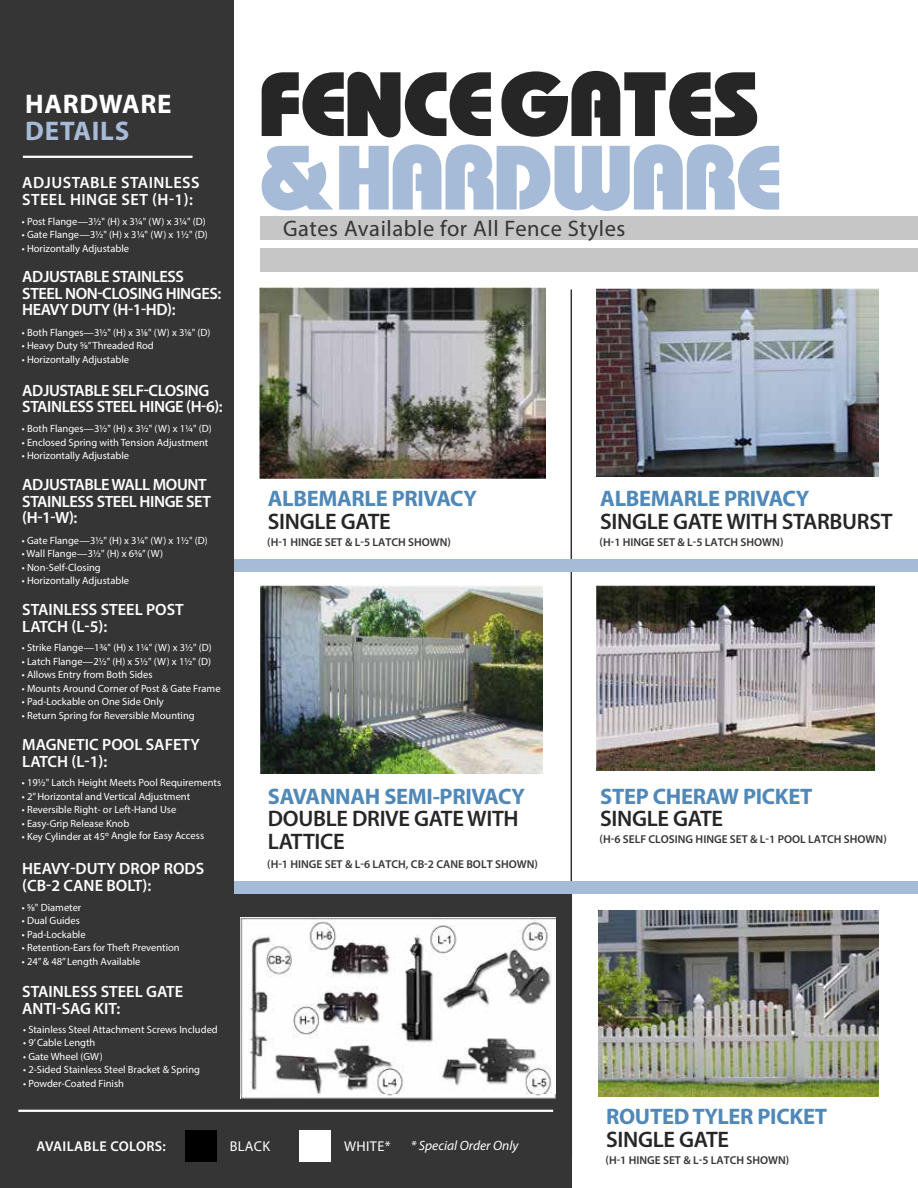
<style>
.page{position:relative;width:918px;height:1188px;background:#fff}
.page>*{position:absolute;margin:0;border:0;box-sizing:border-box;transform-origin:0 0}
.t1{font:300 100.05px "Bauhaus";letter-spacing:.025em;color:#262626}
.t2{font:300 100.05px "Bauhaus";letter-spacing:.025em;color:#a6bbd8}
.t3{font:700 27px "Myriad Pro";letter-spacing:.025em;color:#fff}
.t4{font:700 27px "Myriad Pro";letter-spacing:.025em;color:#a6bbd8}
.t5{font:700 22.5px "Myriad Pro";letter-spacing:-.015em;color:#5088b7}
.t6{font:600 22.5px/22.5px "Myriad Pro";letter-spacing:-.015em;color:#262626}
.t7{font:22.5px "Myriad Pro";letter-spacing:.025em;color:#353535}
.t8{font:600 16.35px/16.5px "Myriad Pro";letter-spacing:-.025em;color:#fff}
.t9{font:600 16.35px/16.5px "Myriad Pro";color:#fff}
.t10{font:600 16.35px/16.5px "Myriad Pro";letter-spacing:.025em;color:#fff}
.t11{font:600 14.25px "Myriad Pro";letter-spacing:.025em;color:#fff}
.t12{font:14.25px "Myriad Pro";letter-spacing:.025em;color:#fff}
.t13{font:italic 13.5px "Myriad Pro";color:#fff}
.t14{font:600 11.4px "Myriad Pro";color:#353535}
.t15{font:10.5px "Myriad Pro";color:#fff}
</style>
<div class="page">
<div style="left:217px;top:889px;width:355px;height:299px;background:#353535"></div>
<hr style="left:571px;top:289px;width:1px;height:869px;background:#353535">
<div style="left:227px;top:559px;width:691px;height:13px;background:#a6bbd8"></div>
<div style="left:227px;top:881px;width:691px;height:13px;background:#a6bbd8"></div>
<div style="left:0;top:0;width:234px;height:1188px;background:#353535"></div>
<hr style="left:23px;top:156px;width:170px;height:2px;background:#fff">
<hr style="left:18px;top:1110px;width:535px;height:2px;background:#fff">
<div style="left:261px;top:217px;width:657px;height:23px;background:#c6c6c6"></div>
<div style="left:261px;top:248px;width:657px;height:23px;background:#c6c6c6"></div>
<div style="left:299px;top:1130px;width:32px;height:32px;background:#fff"></div>
<div style="left:185px;top:1131px;width:31px;height:31px;background:#000"></div>
<img style="left:260px;top:288px;width:286px;height:190px">
<img style="left:261px;top:585px;width:282px;height:188px">
<img style="left:596px;top:585px;width:278px;height:186px">
<img style="left:598px;top:910px;width:280px;height:187px">
<img style="left:597px;top:289px;width:281px;height:188px">
<img style="left:241px;top:918px;width:314px;height:181px">
<h2 class="t3" style="left:25px;top:86px;width:148px">HARDWARE</h2>
<h2 class="t4" style="left:25px;top:113px;width:106px">DETAILS</h2>
<h3 class="t10" style="left:22px;top:174px;width:179px">ADJUSTABLE STAINLESS<br>STEEL HINGE SET (H-1):</h3>
<p class="t15" style="left:22px;top:215px;width:185px">• Post Flange—3½" (H) x 3¼" (W) x 3¼" (D)</p>
<p class="t15" style="left:22px;top:228px;width:187px">• Gate Flange—3½" (H) x 3¼" (W) x 1½" (D)</p>
<p class="t15" style="left:22px;top:242px;width:109px">• Horizontally Adjustable</p>
<h3 class="t8" style="left:22px;top:268px;width:201px">ADJUSTABLE STAINLESS<br>STEEL NON-CLOSING HINGES:<br>HEAVY DUTY (H-1-HD):</h3>
<p class="t15" style="left:22px;top:326px;width:190px">• Both Flanges—3½" (H) x 31⁄8" (W) x 31⁄8" (D)</p>
<p class="t15" style="left:22px;top:339px;width:134px">• Heavy Duty 5⁄8” Threaded Rod</p>
<p class="t15" style="left:22px;top:353px;width:109px">• Horizontally Adjustable</p>
<h3 class="t8" style="left:22px;top:382px;width:202px">ADJUSTABLE SELF-CLOSING<br>STAINLESS STEEL HINGE (H-6):</h3>
<p class="t15" style="left:22px;top:422px;width:191px">• Both Flanges—3½" (H) x 3½" (W) x 1¼" (D)</p>
<p class="t15" style="left:22px;top:436px;width:188px">• Enclosed Spring with Tension Adjustment</p>
<p class="t15" style="left:22px;top:450px;width:109px">• Horizontally Adjustable</p>
<h3 class="t8" style="left:22px;top:476px;width:190px">ADJUSTABLE WALL MOUNT<br>STAINLESS STEEL HINGE SET (H-1-W):</h3>
<p class="t15" style="left:22px;top:534px;width:187px">• Gate Flange—3½" (H) x 3¼" (W) x 1½" (D)</p>
<p class="t15" style="left:22px;top:547px;width:143px">• Wall Flange—3½" (H) x 63⁄8” (W)</p>
<p class="t15" style="left:22px;top:561px;width:80px">• Non-Self-Closing</p>
<p class="t15" style="left:22px;top:574px;width:109px">• Horizontally Adjustable</p>
<h3 class="t9" style="left:22px;top:601px;width:163px">STAINLESS STEEL POST<br>LATCH (L-5):</h3>
<p class="t15" style="left:22px;top:641px;width:192px">• Strike Flange—1¾" (H) x 1¼" (W) x 3½" (D)</p>
<p class="t15" style="left:22px;top:655px;width:191px">• Latch Flange—2½" (H) x 5½" (W) x 1½" (D)</p>
<p class="t15" style="left:22px;top:668px;width:132px">• Allows Entry from Both Sides</p>
<p class="t15" style="left:22px;top:682px;width:200px">• Mounts Around Corner of Post &amp; Gate Frame</p>
<p class="t15" style="left:22px;top:695px;width:143px">• Pad-Lockable on One Side Only</p>
<p class="t15" style="left:22px;top:709px;width:174px">• Return Spring for Reversible Mounting</p>
<h3 class="t9" style="left:22px;top:736px;width:179px">MAGNETIC POOL SAFETY<br>LATCH (L-1):</h3>
<p class="t15" style="left:22px;top:776px;width:201px">• 19½" Latch Height Meets Pool Requirements</p>
<p class="t15" style="left:22px;top:790px;width:170px">• 2” Horizontal and Vertical Adjustment</p>
<p class="t15" style="left:22px;top:803px;width:156px">• Reversible Right- or Left-Hand Use</p>
<p class="t15" style="left:22px;top:817px;width:109px">• Easy-Grip Release Knob</p>
<p class="t15" style="left:22px;top:829px;width:184px">• Key Cylinder at 45º Angle for Easy Access</p>
<h3 class="t9" style="left:22px;top:860px;width:183px">HEAVY-DUTY DROP RODS (CB-2 CANE BOLT):</h3>
<p class="t15" style="left:22px;top:901px;width:61px">• 5⁄8" Diameter</p>
<p class="t15" style="left:22px;top:914px;width:60px">• Dual Guides</p>
<p class="t15" style="left:22px;top:928px;width:65px">• Pad-Lockable</p>
<p class="t15" style="left:22px;top:941px;width:159px">• Retention-Ears for Theft Prevention</p>
<p class="t15" style="left:22px;top:955px;width:120px">• 24” &amp; 48” Length Available</p>
<h3 class="t9" style="left:22px;top:983px;width:162px">STAINLESS STEEL GATE<br>ANTI-SAG KIT:</h3>
<p class="t15" style="left:23px;top:1023px;width:196px">• Stainless Steel Attachment Screws Included</p>
<p class="t15" style="left:23px;top:1036px;width:74px">• 9’ Cable Length</p>
<p class="t15" style="left:23px;top:1050px;width:81px">• Gate Wheel (GW)</p>
<p class="t15" style="left:23px;top:1063px;width:178px">• 2-Sided Stainless Steel Bracket &amp; Spring</p>
<p class="t15" style="left:23px;top:1077px;width:102px">• Powder-Coated Finish</p>
<h1 class="t1" style="left:262px;top:52px;width:499px">FENCE GATES</h1>
<h1 class="t2" style="left:262px;top:126px;width:520px">&amp; HARDWARE</h1>
<h3 class="t7" style="left:283px;top:215px;width:344px">Gates Available for All Fence Styles</h3>
<h3 class="t5" style="left:268px;top:484px;width:211px">ALBEMARLE PRIVACY</h3>
<h3 class="t6" style="left:268px;top:509px;width:124px">SINGLE GATE</h3>
<p class="t14" style="left:267px;top:535px;width:185px">(H-1 HINGE SET &amp; L-5 LATCH SHOWN)</p>
<h3 class="t5" style="left:600px;top:484px;width:211px">ALBEMARLE PRIVACY</h3>
<h3 class="t6" style="left:600px;top:509px;width:294px">SINGLE GATE WITH STARBURST</h3>
<p class="t14" style="left:600px;top:535px;width:185px">(H-1 HINGE SET &amp; L-5 LATCH SHOWN)</p>
<h3 class="t5" style="left:268px;top:781px;width:259px">SAVANNAH SEMI-PRIVACY</h3>
<h3 class="t6" style="left:268px;top:807px;width:252px">DOUBLE DRIVE GATE WITH<br>LATTICE</h3>
<p class="t14" style="left:267px;top:857px;width:272px">(H-1 HINGE SET &amp; L-6 LATCH, CB-2 CANE BOLT SHOWN)</p>
<h3 class="t5" style="left:600px;top:781px;width:214px">STEP CHERAW PICKET</h3>
<h3 class="t6" style="left:600px;top:807px;width:124px">SINGLE GATE</h3>
<p class="t14" style="left:600px;top:832px;width:289px">(H-6 SELF CLOSING HINGE SET &amp; L-1 POOL LATCH SHOWN)</p>
<h3 class="t11" style="left:36px;top:1137px;width:131px">AVAILABLE COLORS:</h3>
<h3 class="t12" style="left:230px;top:1137px;width:42px">BLACK</h3>
<h3 class="t12" style="left:344px;top:1137px;width:48px">WHITE*</h3>
<p class="t13" style="left:411px;top:1137px;width:109px">* Special Order Only</p>
<h3 class="t5" style="left:606px;top:1102px;width:222px">ROUTED TYLER PICKET</h3>
<h3 class="t6" style="left:606px;top:1127px;width:124px">SINGLE GATE</h3>
<p class="t14" style="left:606px;top:1153px;width:185px">(H-1 HINGE SET &amp; L-5 LATCH SHOWN)</p>
</div>
